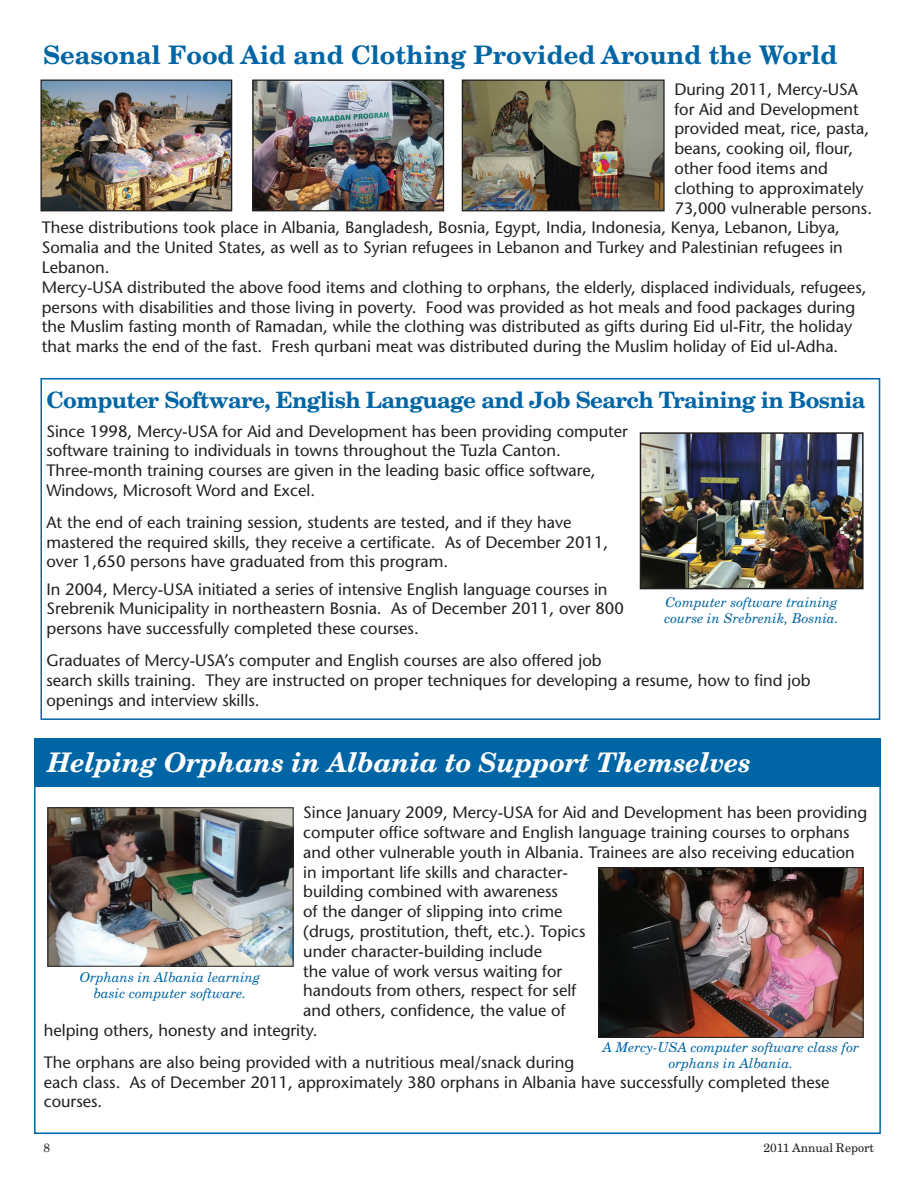
<style>
.page{position:relative;width:918px;height:1188px;background:#fff}
.page>*{position:absolute;margin:0;border:0;box-sizing:border-box;transform-origin:0 0}
.t1{font:italic 700 27px "New Century Schlbk";letter-spacing:-.01em;color:#fff}
.t2{font:700 25.5px "New Century Schlbk";color:#0065a4}
.t3{font:700 22.5px "New Century Schlbk";letter-spacing:-.03em;color:#0065a4}
.t4{font:16.5px/19.8px "Stone Sans";color:#231f20}
.t5{font:italic 13.5px/16.2px "New Century Schlbk";color:#0065a4;text-align:center}
.t6{font:12px "New Century Schlbk";color:#231f20}
</style>
<div class="page">
<img style="left:42px;top:82px;width:188px;height:127px">
<div style="left:40px;top:80px;width:192px;height:131px;border:1px solid #231f20"></div>
<img style="left:254px;top:82px;width:188px;height:127px">
<div style="left:252px;top:80px;width:192px;height:131px;border:1px solid #231f20"></div>
<img style="left:464px;top:82px;width:199px;height:127px">
<div style="left:462px;top:80px;width:203px;height:131px;border:1px solid #231f20"></div>
<div style="left:40px;top:378px;width:840px;height:342px;border:2px solid #0065a4"></div>
<img style="left:643px;top:435px;width:218px;height:151px">
<div style="left:640px;top:432px;width:224px;height:157px;border:2px solid #231f20"></div>
<div style="left:34px;top:739px;width:847px;height:48px;background:#0065a4"></div>
<img style="left:49px;top:809px;width:243px;height:156px">
<div style="left:47px;top:807px;width:247px;height:160px;border:1px solid #231f20"></div>
<img style="left:600px;top:869px;width:262px;height:167px">
<div style="left:598px;top:867px;width:266px;height:171px;border:1px solid #231f20"></div>
<h2 class="t2" style="left:43px;top:39px;width:796px">Seasonal Food Aid and Clothing Provided Around the World</h2>
<p class="t4" style="left:674px;top:79px;width:185px">During 2011, Mercy-USA</p>
<p class="t4" style="left:674px;top:99px;width:186px">for Aid and Development</p>
<p class="t4" style="left:674px;top:119px;width:196px">provided meat, rice, pasta,</p>
<p class="t4" style="left:674px;top:139px;width:180px">beans, cooking oil, flour,</p>
<p class="t4" style="left:674px;top:158px;width:155px">other food items and</p>
<p class="t4" style="left:674px;top:178px;width:191px">clothing to approximately</p>
<p class="t4" style="left:674px;top:198px;width:199px">73,000 vulnerable persons.</p>
<p class="t4" style="left:42px;top:218px;width:800px">These distributions took place in Albania, Bangladesh, Bosnia, Egypt, India, Indonesia, Kenya, Lebanon, Libya,</p>
<p class="t4" style="left:42px;top:238px;width:803px">Somalia and the United States, as well as to Syrian refugees in Lebanon and Turkey and Palestinian refugees in</p>
<p class="t4" style="left:42px;top:257px;width:69px">Lebanon.</p>
<p class="t4" style="left:42px;top:277px;width:826px">Mercy-USA distributed the above food items and clothing to orphans, the elderly, displaced individuals, refugees,</p>
<p class="t4" style="left:42px;top:297px;width:815px">persons with disabilities and those living in poverty. Food was provided as hot meals and food packages during</p>
<p class="t4" style="left:42px;top:317px;width:812px">the Muslim fasting month of Ramadan, while the clothing was distributed as gifts during Eid ul-Fitr, the holiday</p>
<p class="t4" style="left:42px;top:337px;width:798px">that marks the end of the fast. Fresh qurbani meat was distributed during the Muslim holiday of Eid ul-Adha.</p>
<h3 class="t3" style="left:46px;top:385px;width:821px">Computer Software, English Language and Job Search Training in Bosnia</h3>
<p class="t4" style="left:46px;top:421px;width:583px">Since 1998, Mercy-USA for Aid and Development has been providing computer software training to individuals in towns throughout the Tuzla Canton.<br>Three-month training courses are given in the leading basic office software, Windows, Microsoft Word and Excel.</p>
<p class="t4" style="left:46px;top:512px;width:563px">At the end of each training session, students are tested, and if they have mastered the required skills, they receive a certificate. As of December 2011, over 1,650 persons have graduated from this program.</p>
<p class="t4" style="left:46px;top:579px;width:579px">In 2004, Mercy-USA initiated a series of intensive English language courses in<br>Srebrenik Municipality in northeastern Bosnia. As of December 2011, over 800 persons have successfully completed these courses.</p>
<p class="t4" style="left:46px;top:650px;width:766px">Graduates of Mercy-USA’s computer and English courses are also offered job<br>search skills training. They are instructed on proper techniques for developing a resume, how to find job openings and interview skills.</p>
<p class="t5" style="left:665px;top:593px;width:176px;text-align:left">Computer software training course in Srebrenik, Bosnia.</p>
<h1 class="t1" style="left:47px;top:745px;width:705px">Helping Orphans in Albania to Support Themselves</h1>
<p class="t4" style="left:303px;top:803px;width:565px">Since January 2009, Mercy-USA for Aid and Development has been providing</p>
<p class="t4" style="left:303px;top:822px;width:548px">computer office software and English language training courses to orphans</p>
<p class="t4" style="left:303px;top:842px;width:553px">and other vulnerable youth in Albania. Trainees are also receiving education</p>
<p class="t4" style="left:303px;top:862px;width:266px">in important life skills and character-</p>
<p class="t4" style="left:303px;top:882px;width:256px">building combined with awareness</p>
<p class="t4" style="left:303px;top:902px;width:261px">of the danger of slipping into crime</p>
<p class="t4" style="left:303px;top:921px;width:284px">(drugs, prostitution, theft, etc.). Topics</p>
<p class="t4" style="left:303px;top:941px;width:240px">under character-building include</p>
<p class="t4" style="left:303px;top:961px;width:261px">the value of work versus waiting for</p>
<p class="t4" style="left:303px;top:981px;width:274px">handouts from others, respect for self</p>
<p class="t4" style="left:303px;top:1001px;width:264px">and others, confidence, the value of</p>
<p class="t4" style="left:44px;top:1020px;width:275px">helping others, honesty and integrity.</p>
<p class="t4" style="left:44px;top:1052px;width:787px">The orphans are also being provided with a nutritious meal/snack during<br>each class. As of December 2011, approximately 380 orphans in Albania have successfully completed these courses.</p>
<p class="t5" style="left:80px;top:969px;width:182px">Orphans in Albania learning basic computer software.</p>
<p class="t5" style="left:603px;top:1039px;width:258px">A Mercy-USA computer software class for orphans in Albania.</p>
<p class="t6" style="left:44px;top:1140px;width:8px">8</p>
<p class="t6" style="left:764px;top:1140px;width:112px">2011 Annual Report</p>
</div>
